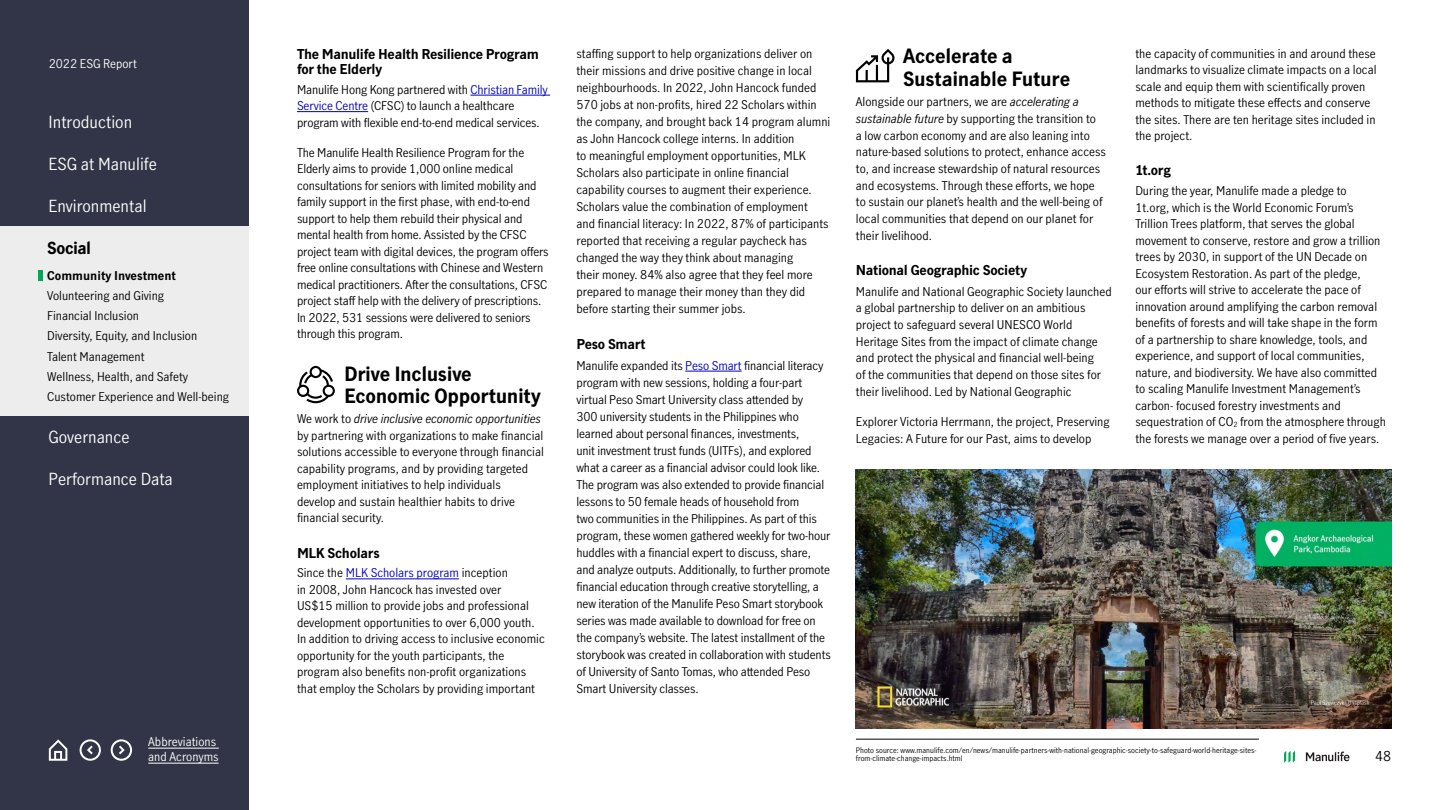
<style>
.page{position:relative;width:1440px;height:810px;background:#fff}
.page>*{position:absolute;margin:0;border:0;box-sizing:border-box;transform-origin:0 0}
.H3_-_Header_26_30{font:700 19.5px/22.5px "Manulife JH Sans Optimized";letter-spacing:-.015em;color:#000}
.Main_Chapters_24_24{font:16.5px "Manulife JH Sans Optimized";color:#fff}
.Main_Chapters_24_24-2{font:700 16.5px "Manulife JH Sans Optimized";letter-spacing:-.035em;color:#000}
.H4_-_Subheader_20_22{font:700 13.5px/15px "Manulife JH Sans Optimized";letter-spacing:-.02em;color:#000}
.t1{font:13.5px "Manulife JH Sans Optimized";color:#000}
.Body_-_16_22{font:12px/16.5px "Manulife JH Sans Optimized";color:#000}
.Section_Headers_16_1{font:12px "Manulife JH Sans Optimized";color:#000}
.Body_-_16_22-2{font:12px/15px "Manulife JH Sans Optimized";color:#fff}
.Section_Headers_16_1-2{font:700 12px "Manulife JH Sans Optimized";color:#000}
.Footnote_-_10_11{font:7.5px/8.2px "Manulife JH Sans Optimized";color:#000}
.s1{color:#0000c1}
.s2{font-style:italic}
.s3{font-size:6.98px}
</style>
<div class="page">
<div style="left:0;top:0;width:248px;height:810px;background:#323547"></div>
<svg style="left:49px;top:739px;width:18px;height:22px"></svg>
<svg style="left:80px;top:739px;width:21px;height:22px"></svg>
<svg style="left:111px;top:739px;width:21px;height:22px"></svg>
<div style="left:0;top:227px;width:248px;height:189px;background:#ededed"></div>
<hr style="left:148px;top:748px;width:71px;height:1px;background:#fff">
<hr style="left:148px;top:763px;width:71px;height:1px;background:#fff">
<hr style="left:470px;top:95px;width:80px;height:1px;background:#0000c1">
<hr style="left:297px;top:111px;width:71px;height:1px;background:#0000c1">
<hr style="left:346px;top:579px;width:113px;height:1px;background:#0000c1">
<hr style="left:685px;top:371px;width:57px;height:1px;background:#0000c1">
<hr style="left:856px;top:739px;width:403px;height:1px;background:#000">
<img style="left:856px;top:470px;width:535px;height:259px">
<svg style="left:856px;top:49px;width:39px;height:33px"></svg>
<svg style="left:297px;top:366px;width:38px;height:37px"></svg>
<hr style="left:38px;top:270px;width:4px;height:11px;background:#00a758">
<svg style="left:1306px;top:751px;width:44px;height:10px"></svg>
<svg style="left:1284px;top:751px;width:11px;height:12px"></svg>
<p class="Body_-_16_22-2" style="left:49px;top:55px;width:90px">2022 ESG Report</p>
<p class="Main_Chapters_24_24" style="left:49px;top:111px;width:85px">Introduction</p>
<p class="Main_Chapters_24_24" style="left:49px;top:152px;width:110px">ESG at Manulife</p>
<p class="Main_Chapters_24_24" style="left:49px;top:194px;width:99px">Environmental</p>
<p class="Main_Chapters_24_24-2" style="left:47px;top:236px;width:45px">Social</p>
<p class="Section_Headers_16_1-2" style="left:47px;top:267px;width:130px">Community Investment</p>
<p class="Section_Headers_16_1" style="left:47px;top:287px;width:118px">Volunteering and Giving</p>
<p class="Section_Headers_16_1" style="left:47px;top:307px;width:93px">Financial Inclusion</p>
<p class="Section_Headers_16_1" style="left:47px;top:328px;width:152px">Diversity, Equity, and Inclusion</p>
<p class="Section_Headers_16_1" style="left:47px;top:348px;width:99px">Talent Management</p>
<p class="Section_Headers_16_1" style="left:47px;top:368px;width:142px">Wellness, Health, and Safety</p>
<p class="Section_Headers_16_1" style="left:47px;top:388px;width:183px">Customer Experience and Well-being</p>
<p class="Main_Chapters_24_24" style="left:49px;top:426px;width:83px">Governance</p>
<p class="Main_Chapters_24_24" style="left:49px;top:468px;width:126px">Performance Data</p>
<p class="Body_-_16_22-2" style="left:148px;top:734px;width:72px">Abbreviations and Acronyms</p>
<h4 class="H4_-_Subheader_20_22" style="left:297px;top:46px;width:244px">The Manulife Health Resilience Program for the Elderly</h4>
<p class="Body_-_16_22" style="left:297px;top:81px;width:252px">Manulife Hong Kong partnered with <span class="s1">Christian Family<br>Service Centre</span> (CFSC) to launch a healthcare program with flexible end-to-end medical services.</p>
<p class="Body_-_16_22" style="left:297px;top:144px;width:253px">The Manulife Health Resilience Program for the Elderly aims to provide 1,000 online medical consultations for seniors with limited mobility and family support in the first phase, with end-to-end support to help them rebuild their physical and mental health from home. Assisted by the CFSC project team with digital devices, the program offers free online consultations with Chinese and Western medical practitioners. After the consultations, CFSC project staff help with the delivery of prescriptions.<br>In 2022, 531 sessions were delivered to seniors through this program.</p>
<h3 class="H3_-_Header_26_30" style="left:344px;top:362px;width:198px">Drive Inclusive<br>Economic Opportunity</h3>
<p class="Body_-_16_22" style="left:297px;top:410px;width:248px">We work to <span class="s2">drive inclusive economic opportunities </span>by partnering with organizations to make financial solutions accessible to everyone through financial capability programs, and by providing targeted employment initiatives to help individuals<br>develop and sustain healthier habits to drive financial security.</p>
<h4 class="H4_-_Subheader_20_22" style="left:297px;top:544px;width:84px">MLK Scholars</h4>
<p class="Body_-_16_22" style="left:297px;top:564px;width:249px">Since the <span class="s1">MLK Scholars program</span> inception<br>in 2008, John Hancock has invested over<br>US$15 million to provide jobs and professional development opportunities to over 6,000 youth.<br>In addition to driving access to inclusive economic opportunity for the youth participants, the program also benefits non-profit organizations that employ the Scholars by providing important</p>
<p class="Body_-_16_22" style="left:576px;top:45px;width:255px;line-height:17px">staffing support to help organizations deliver on their missions and drive positive change in local neighbourhoods. In 2022, John Hancock funded 570 jobs at non-profits, hired 22 Scholars within the company, and brought back 14 program alumni as John Hancock college interns. In addition<br>to meaningful employment opportunities, MLK Scholars also participate in online financial capability courses to augment their experience.<br>Scholars value the combination of employment<br>and financial literacy: In 2022, 87% of participants reported that receiving a regular paycheck has changed the way they think about managing<br>their money. 84% also agree that they feel more prepared to manage their money than they did before starting their summer jobs.</p>
<h4 class="H4_-_Subheader_20_22" style="left:576px;top:336px;width:71px">Peso Smart</h4>
<p class="Body_-_16_22" style="left:576px;top:356px;width:256px;line-height:17px">Manulife expanded its <span class="s1">Peso Smart</span> financial literacy program with new sessions, holding a four-part virtual Peso Smart University class attended by<br>300 university students in the Philippines who learned about personal finances, investments,<br>unit investment trust funds (UITFs), and explored what a career as a financial advisor could look like.<br>The program was also extended to provide financial lessons to 50 female heads of household from<br>two communities in the Philippines. As part of this program, these women gathered weekly for two-hour huddles with a financial expert to discuss, share, and analyze outputs. Additionally, to further promote financial education through creative storytelling, a new iteration of the Manulife Peso Smart storybook series was made available to download for free on the company’s website. The latest installment of the storybook was created in collaboration with students of University of Santo Tomas, who attended Peso Smart University classes.</p>
<h3 class="H3_-_Header_26_30" style="left:903px;top:44px;width:169px;line-height:22.7px">Accelerate a<br>Sustainable Future</h3>
<p class="Body_-_16_22" style="left:856px;top:93px;width:252px;line-height:16.7px">Alongside our partners, we are <span class="s2">accelerating a sustainable future</span> by supporting the transition to<br>a low carbon economy and are also leaning into nature-based solutions to protect, enhance access to, and increase stewardship of natural resources and ecosystems. Through these efforts, we hope to sustain our planet’s health and the well-being of local communities that depend on our planet for their livelihood.</p>
<h4 class="H4_-_Subheader_20_22" style="left:856px;top:262px;width:173px">National Geographic Society</h4>
<p class="Body_-_16_22" style="left:856px;top:282px;width:257px;line-height:16.7px">Manulife and National Geographic Society launched a global partnership to deliver on an ambitious project to safeguard several UNESCO World Heritage Sites from the impact of climate change and protect the physical and financial well-being<br>of the communities that depend on those sites for their livelihood. Led by National Geographic</p>
<p class="Body_-_16_22" style="left:856px;top:413px;width:255px;line-height:16.7px">Explorer Victoria Herrmann, the project, Preserving<br>Legacies: A Future for our Past, aims to develop</p>
<p class="Body_-_16_22" style="left:1135px;top:45px;width:243px">the capacity of communities in and around these landmarks to visualize climate impacts on a local scale and equip them with scientifically proven methods to mitigate these effects and conserve the sites. There are ten heritage sites included in the project.</p>
<h4 class="H4_-_Subheader_20_22" style="left:1135px;top:162px;width:37px">1t.org</h4>
<p class="Body_-_16_22" style="left:1135px;top:182px;width:252px">During the year, Manulife made a pledge to<br>1t.org, which is the World Economic Forum’s Trillion Trees platform, that serves the global movement to conserve, restore and grow a trillion trees by 2030, in support of the UN Decade on Ecosystem Restoration. As part of the pledge,<br>our efforts will strive to accelerate the pace of innovation around amplifying the carbon removal benefits of forests and will take shape in the form of a partnership to share knowledge, tools, and experience, and support of local communities, nature, and biodiversity. We have also committed to scaling Manulife Investment Management’s carbon- focused forestry investments and sequestration of CO<span class="s3">2</span> from the atmosphere through the forests we manage over a period of five years.</p>
<p class="Footnote_-_10_11" style="left:856px;top:746px;width:402px">Photo source: www.manulife.com/en/news/manulife-partners-with-national-geographic-society-to-safeguard-world-heritage-sites&shy;from-climate-change-impacts.html</p>
<p class="t1" style="left:1375px;top:747px;width:17px">48</p>
</div>
